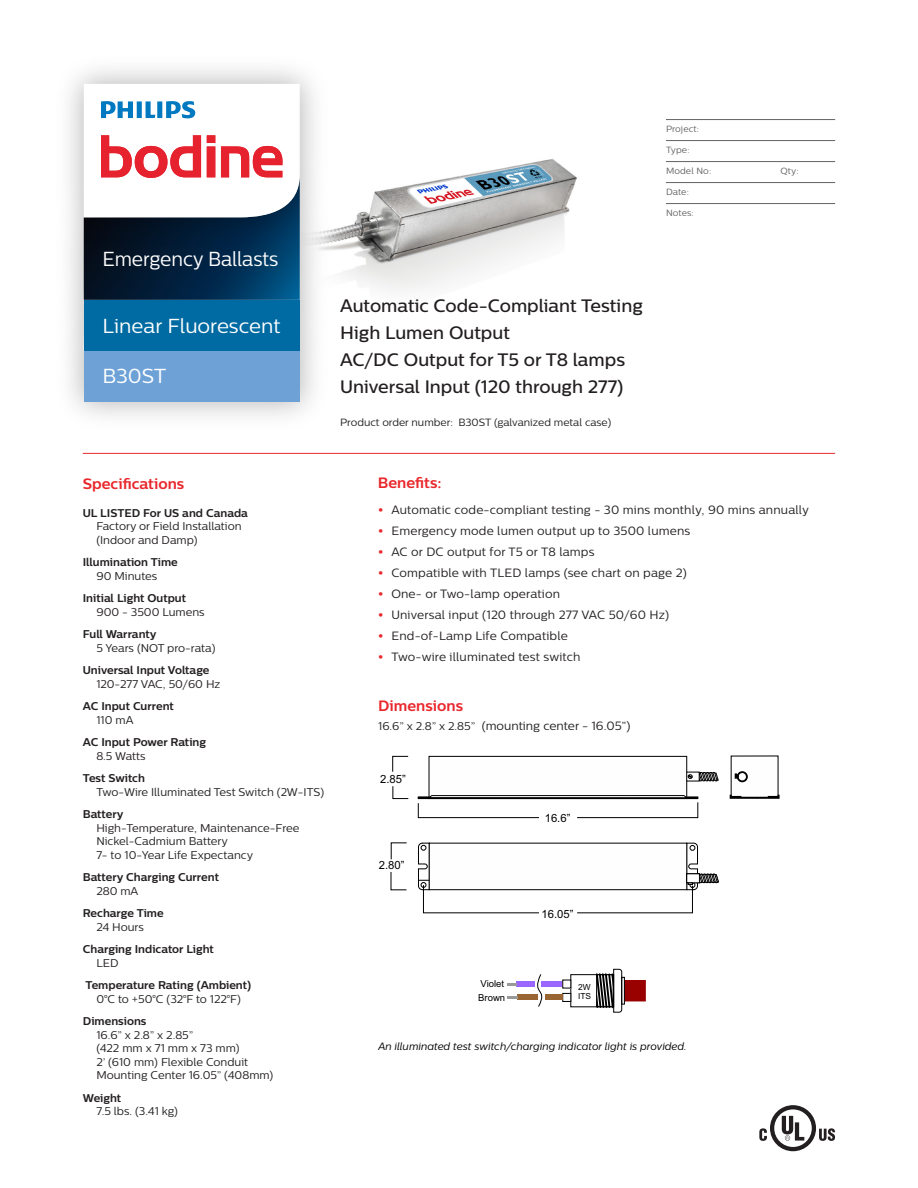
<style>
.page{position:relative;width:918px;height:1188px;background:#fff}
.page>*{position:absolute;margin:0;border:0;box-sizing:border-box;transform-origin:0 0}
.Nav_Panel_Text{font:20.25px "Centrale Sans";letter-spacing:-.005em;color:#fff}
.Nav_Panel_Text-2{font:20.25px "Centrale Sans";letter-spacing:-.005em;color:#fff;scale:.94 1}
.Product_Highlights{font:500 18px "Centrale Sans";color:#231f20}
.Specifications{font:700 15px "Centrale Sans";color:#e9282d}
.Dimensions{font:12px "Centrale Sans";letter-spacing:.015em;color:#231f20}
.Specifications-2{font:11.25px/13.5px "Centrale Sans";color:#231f20}
.Specifications-3{font:700 11.25px/13.5px "Centrale Sans";color:#231f20}
.t1{font:11.25px "Arial";color:#000}
.Notes{font:italic 10.5px "Centrale Sans";color:#000}
.Product_Order_No{font:10.5px "Centrale Sans";color:#231f20}
.t2{font:9.6px/14.1px "Arial";color:#000}
.Project_Grid{font:9px "Centrale Sans";letter-spacing:.01em;color:#636366}
.t3{font:8.4px/9.3px "Arial";color:#000}
.s1{font-family:"Centrale Sans X Bold";color:#e9282d}
.s2{font-weight:700}
.s3{font-weight:400}
.s4{font-size:11.25px}
</style>
<div class="page">
<img style="left:338px;top:159px;width:239px;height:130px">
<img style="left:69px;top:69px;width:269px;height:187px">
<img style="left:68px;top:262px;width:248px;height:51px">
<div style="left:84px;top:300px;width:216px;height:51px;background:#006ba3"></div>
<div style="left:84px;top:351px;width:216px;height:51px;background:#6ea2d7"></div>
<svg style="left:84px;top:84px;width:216px;height:216px"></svg>
<hr style="left:666px;top:119px;width:169px;height:1px;background:#636366">
<hr style="left:666px;top:140px;width:169px;height:1px;background:#636366">
<hr style="left:666px;top:161px;width:169px;height:1px;background:#636366">
<hr style="left:666px;top:182px;width:169px;height:1px;background:#636366">
<hr style="left:666px;top:203px;width:169px;height:1px;background:#636366">
<hr style="left:83px;top:453px;width:752px;height:1px;background:#e9282d">
<div style="left:429px;top:756px;width:258px;height:42px;border:1px solid #000"></div>
<svg style="left:392px;top:756px;width:16px;height:16px"></svg>
<svg style="left:391px;top:843px;width:16px;height:17px"></svg>
<svg style="left:393px;top:786px;width:16px;height:13px"></svg>
<svg style="left:391px;top:872px;width:16px;height:18px"></svg>
<svg style="left:730px;top:795px;width:49px;height:4px"></svg>
<svg style="left:735px;top:771px;width:13px;height:11px"></svg>
<svg style="left:688px;top:772px;width:31px;height:9px"></svg>
<svg style="left:418px;top:795px;width:280px;height:23px"></svg>
<svg style="left:418px;top:843px;width:121px;height:70px"></svg>
<svg style="left:577px;top:843px;width:142px;height:70px"></svg>
<svg style="left:759px;top:1105px;width:76px;height:46px"></svg>
<div style="left:516px;top:981px;width:19px;height:6px;background:#96f"></div>
<div style="left:541px;top:981px;width:22px;height:6px;background:#96f"></div>
<div style="left:624px;top:980px;width:22px;height:21px;background:#900"></div>
<div style="left:621px;top:977px;width:4px;height:27px;border:1px solid #000"></div>
<div style="left:570px;top:974px;width:44px;height:33px;border:1px solid #000"></div>
<div style="left:562px;top:993px;width:9px;height:9px;border:1px solid #000"></div>
<svg style="left:596px;top:969px;width:26px;height:44px"></svg>
<svg style="left:507px;top:983px;width:9px;height:3px"></svg>
<div style="left:517px;top:995px;width:20px;height:5px;background:#963"></div>
<svg style="left:507px;top:996px;width:10px;height:3px"></svg>
<div style="left:545px;top:995px;width:17px;height:5px;background:#963"></div>
<svg style="left:531px;top:974px;width:18px;height:33px"></svg>
<p class="Nav_Panel_Text-2" style="left:102px;top:247px;width:189px">Emergency Ballasts</p>
<p class="Nav_Panel_Text" style="left:103px;top:314px;width:179px">Linear Fluorescent</p>
<p class="Nav_Panel_Text" style="left:103px;top:364px;width:65px">B30ST</p>
<p class="Project_Grid" style="left:666px;top:124px;width:34px">Project:</p>
<p class="Project_Grid" style="left:666px;top:145px;width:25px">Type:</p>
<p class="Project_Grid" style="left:666px;top:166px;width:47px">Model No:</p>
<p class="Project_Grid" style="left:781px;top:166px;width:19px">Qty:</p>
<p class="Project_Grid" style="left:666px;top:187px;width:24px">Date:</p>
<p class="Project_Grid" style="left:666px;top:208px;width:29px">Notes:</p>
<p class="Product_Highlights" style="left:340px;top:295px;width:304px">Automatic Code-Compliant Testing</p>
<p class="Product_Highlights" style="left:340px;top:322px;width:171px">High Lumen Output</p>
<p class="Product_Highlights" style="left:340px;top:349px;width:287px">AC/DC Output for T5 or T8 lamps</p>
<p class="Product_Highlights" style="left:340px;top:376px;width:285px">Universal Input (120 through 277)</p>
<p class="Product_Order_No" style="left:340px;top:416px;width:273px">Product order number: B30ST (galvanized metal case)</p>
<p class="Specifications" style="left:83px;top:475px;width:103px">Specifications</p>
<p class="Specifications" style="left:378px;top:474px;width:65px">Benefits:</p>
<p class="Dimensions" style="left:378px;top:502px;width:433px"><span class="s1">•</span> Automatic code-compliant testing - 30 mins monthly, 90 mins annually</p>
<p class="Dimensions" style="left:378px;top:523px;width:314px"><span class="s1">•</span> Emergency mode lumen output up to 3500 lumens</p>
<p class="Dimensions" style="left:378px;top:544px;width:218px"><span class="s1">•</span> AC or DC output for T5 or T8 lamps</p>
<p class="Dimensions" style="left:378px;top:565px;width:310px"><span class="s1">•</span> Compatible with TLED lamps (see chart on page 2)</p>
<p class="Dimensions" style="left:378px;top:586px;width:184px"><span class="s1">•</span> One- or Two-lamp operation</p>
<p class="Dimensions" style="left:378px;top:607px;width:293px"><span class="s1">•</span> Universal input (120 through 277 VAC 50/60 Hz)</p>
<p class="Dimensions" style="left:378px;top:628px;width:191px"><span class="s1">•</span> End-of-Lamp Life Compatible</p>
<p class="Dimensions" style="left:378px;top:649px;width:204px"><span class="s1">•</span> Two-wire illuminated test switch</p>
<p class="Specifications-2" style="left:96px;top:506px;width:153px;text-indent:-14px"><span class="s2">UL LISTED For US and Canada<br></span>Factory or Field Installation (Indoor and Damp)</p>
<p class="Specifications-3" style="left:96px;top:556px;width:83px;text-indent:-14px">Illumination Time<br><span class="s3">90 Minutes</span></p>
<p class="Specifications-3" style="left:96px;top:592px;width:110px;text-indent:-14px">Initial Light Output<br><span class="s3">900 - 3500 Lumens</span></p>
<p class="Specifications-2" style="left:96px;top:628px;width:121px;text-indent:-14px"><span class="s2">Full Warranty<br></span>5 Years (NOT pro-rata)</p>
<p class="Specifications-3" style="left:96px;top:664px;width:126px;text-indent:-14px">Universal Input Voltage<br><span class="s3">120-277 VAC, 50/60 Hz</span></p>
<p class="Specifications-3" style="left:96px;top:700px;width:79px;text-indent:-14px">AC Input Current<br><span class="s3">110 mA</span></p>
<p class="Specifications-3" style="left:96px;top:736px;width:111px;text-indent:-14px">AC Input Power Rating<br><span class="s3">8.5 Watts</span></p>
<p class="Specifications-2" style="left:96px;top:772px;width:229px;text-indent:-14px"><span class="s2">Test Switch<br></span>Two-Wire Illuminated Test Switch (2W-ITS)</p>
<p class="Specifications-2" style="left:96px;top:808px;width:205px;text-indent:-14px"><span class="s2">Battery<br></span>High-Temperature, Maintenance-Free<br>Nickel-Cadmium Battery<br>7- to 10-Year Life Expectancy</p>
<p class="Specifications-3" style="left:96px;top:871px;width:124px;text-indent:-14px">Battery Charging Current<br><span class="s3">280 mA</span></p>
<p class="Specifications-3" style="left:83px;top:907px;width:82px;text-align:center">Recharge Time<br><span class="s3">24 Hours</span></p>
<p class="Specifications-3" style="left:96px;top:943px;width:119px;text-indent:-14px">Charging Indicator Light<br><span class="s3">LED</span></p>
<p class="Specifications-3" style="left:86px;top:979px;width:167px;text-align:center">Temperature Rating (Ambient)<br><span class="s3">0°C to +50°C (32°F to 122°F)</span></p>
<p class="Specifications-2" style="left:96px;top:1015px;width:179px;text-indent:-14px"><span class="s2">Dimensions<br></span>16.6” x 2.8” x 2.85”<br>(422 mm x 71 mm x 73 mm)<br>2’ (610 mm) Flexible Conduit<br>Mounting Center 16.05” (408mm)</p>
<p class="Specifications-2" style="left:96px;top:1091px;width:83px;text-indent:-14px"><span class="s2">Weight<br></span>7.5 lbs. (3.41 kg)</p>
<p class="Specifications" style="left:378px;top:697px;width:86px">Dimensions</p>
<p class="Dimensions" style="left:378px;top:719px;width:254px"><span class="s4">16.6” x 2.8” x 2.85”</span> (mounting center - 16.05”)</p>
<p class="t1" style="left:380px;top:771px;width:27px">2.85”</p>
<p class="t1" style="left:545px;top:811px;width:27px">16.6”</p>
<p class="t1" style="left:379px;top:858px;width:27px">2.80”</p>
<p class="t1" style="left:542px;top:906px;width:34px">16.05”</p>
<p class="t2" style="left:478px;top:976px;width:29px">Violet<br>Brown</p>
<p class="t3" style="left:578px;top:983px;width:14px">2W<br>ITS</p>
<p class="Notes" style="left:378px;top:1040px;width:310px">An illuminated test switch/charging indicator light is provided.</p>
</div>
